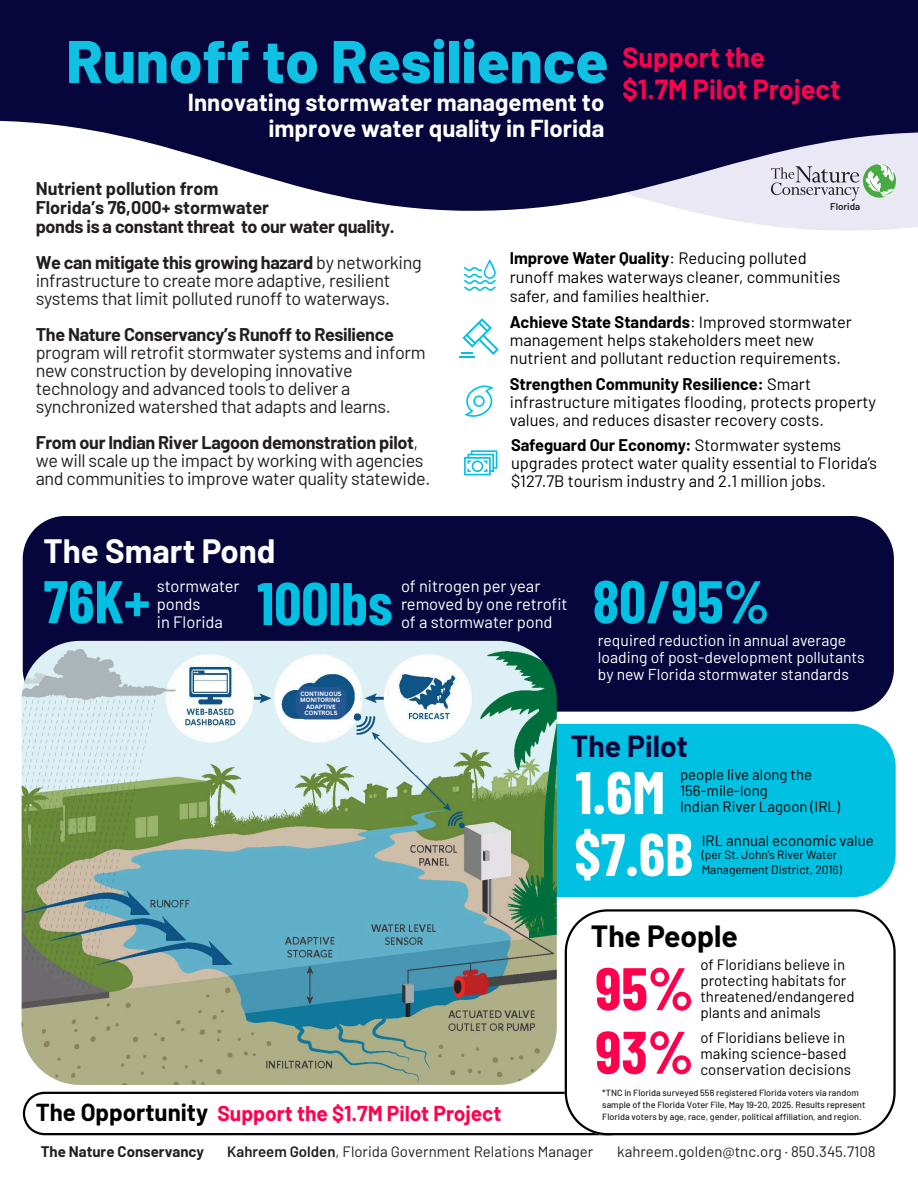
<style>
.page{position:relative;width:918px;height:1188px;background:#fff}
.page>*{position:absolute;margin:0;border:0;box-sizing:border-box;transform-origin:0 0}
.t1{font:800 60px "Barlow";color:#0fc1e3}
.t2{font:700 60px "Barlow Condensed";color:#01c1e3}
.t3{font:700 60px "Barlow Condensed";color:#fff}
.t4{font:700 60px "Barlow Condensed";color:#ff004d}
.t5{font:700 33px "Barlow";color:#fff}
.t6{font:700 30px "Barlow";color:#000}
.t7{font:700 30px "Barlow";color:#06063d}
.t8{font:700 27px/31.5px "Barlow";color:#ff004d}
.t9{font:700 24px/25.8px "Barlow";color:#fff;text-align:right}
.t10{font:700 24px "Barlow";color:#000}
.t11{font:700 21px "Barlow";color:#ff004d}
.t12{font:18px/18px "Barlow";letter-spacing:-.02em;color:#231f20}
.t13{font:700 18px "Barlow";color:#231f20}
.t14{font:700 18px "Barlow";letter-spacing:-.02em;color:#231f20}
.t15{font:16.5px/18px "Barlow";color:#000}
.t16{font:16.5px/18px "Barlow";color:#fff}
.t17{font:15.75px/16.8px "Barlow";color:#fff}
.t18{font:15px/15.8px "Barlow";color:#000}
.t19{font:15px "Barlow";color:#231f20}
.t20{font:700 15px "Barlow";color:#231f20}
.t21{font:12px/15px "Barlow";color:#000}
.t22{font:600 9.75px "Barlow";color:#231f20}
.t23{font:500 9px/12px "Barlow";color:#231f20}
.t24{font:700 6px/6.4px "Canva Sans";color:#fff;text-align:center}
.s1{font-weight:700}
.s2{font-weight:600}
</style>
<div class="page">
<svg style="left:0;top:0;width:918px;height:231px;fill:#06063d"></svg>
<div style="left:23px;top:516px;width:871px;height:196px;background:#06063d"></div>
<div style="left:502px;top:724px;width:394px;height:173px;background:#01c1e3"></div>
<svg style="left:23px;top:1092px;width:542px;height:43px"></svg>
<svg style="left:565px;top:909px;width:330px;height:226px"></svg>
<svg style="left:464px;top:385px;width:30px;height:32px"></svg>
<svg style="left:459px;top:318px;width:40px;height:40px"></svg>
<svg style="left:464px;top:450px;width:33px;height:25px"></svg>
<svg style="left:464px;top:259px;width:32px;height:32px"></svg>
<img style="left:771px;top:165px;width:125px;height:36px">
<img style="left:22px;top:641px;width:534px;height:444px;border-radius:58px">
<div style="left:296px;top:687px;width:50px;height:32px;background:#245792;border-radius:10px"></div>
<p class="t1" style="left:66px;top:23px;width:544px">Runoff to Resilience</p>
<h2 class="t9" style="left:188px;top:88px;width:418px">Innovating stormwater management to improve water quality in Florida</h2>
<p class="t8" style="left:622px;top:41px;width:219px">Support the<br>$1.7M Pilot Project</p>
<p class="t13" style="left:36px;top:177px;width:184px">Nutrient pollution from</p>
<p class="t13" style="left:36px;top:196px;width:235px">Florida’s 76,000+ stormwater</p>
<h1 class="t14" style="left:36px;top:215px;width:360px">ponds is a constant threat to our water quality.</h1>
<p class="t12" style="left:36px;top:253px;width:388px"><span class="s1">We can mitigate this growing hazard</span> by networking infrastructure to create more adaptive, resilient systems that limit polluted runoff to waterways.</p>
<p class="t12" style="left:36px;top:325px;width:391px"><span class="s1">The Nature Conservancy’s Runoff to Resilience </span>program will retrofit stormwater systems and inform new construction by developing innovative technology and advanced tools to deliver a synchronized watershed that adapts and learns.</p>
<h3 class="t12" style="left:36px;top:433px;width:396px"><span class="s1">From our Indian River Lagoon demonstration pilot</span>, we will scale up the impact by working with agencies and communities to improve water quality statewide.</h3>
<p class="t5" style="left:43px;top:530px;width:234px">The Smart Pond</p>
<p class="t22" style="left:830px;top:200px;width:31px">Florida</p>
<p class="t15" style="left:510px;top:247px;width:332px;line-height:19.2px"><span class="s1">Improve Water Quality</span>: Reducing polluted runoff makes waterways cleaner, communities safer, and families healthier.</p>
<p class="t15" style="left:510px;top:313px;width:344px"><span class="s1">Achieve State Standards</span>: Improved stormwater management helps stakeholders meet new nutrient and pollutant reduction requirements.</p>
<p class="t15" style="left:510px;top:374px;width:368px"><span class="s1">Strengthen Community Resilience:</span> Smart infrastructure mitigates flooding, protects property values, and reduces disaster recovery costs.</p>
<p class="t15" style="left:511px;top:436px;width:368px"><span class="s1">Safeguard Our Economy:</span> Stormwater systems upgrades protect water quality essential to Florida’s $127.7B tourism industry and 2.1 million jobs.</p>
<p class="t2" style="left:44px;top:563px;width:108px">76K+</p>
<p class="t16" style="left:157px;top:576px;width:84px">stormwater</p>
<p class="t16" style="left:157px;top:594px;width:45px">ponds</p>
<p class="t16" style="left:157px;top:612px;width:68px">in Florida</p>
<p class="t2" style="left:257px;top:565px;width:137px">100lbs</p>
<p class="t16" style="left:401px;top:576px;width:168px">of nitrogen per year removed by one retrofit</p>
<p class="t16" style="left:401px;top:612px;width:153px">of a stormwater pond</p>
<p class="t24" style="left:300px;top:690px;width:43px">CONTINUOUS<br>MONITORING<br>ADAPTIVE<br>CONTROLS</p>
<p class="t2" style="left:593px;top:563px;width:178px">80/95%</p>
<p class="t17" style="left:598px;top:631px;width:269px">required reduction in annual average loading of post-development pollutants by new Florida stormwater standards</p>
<h1 class="t7" style="left:571px;top:727px;width:118px">The Pilot</h1>
<p class="t3" style="left:575px;top:754px;width:91px">1.6M</p>
<p class="t18" style="left:680px;top:766px;width:133px">people live along the</p>
<p class="t18" style="left:680px;top:782px;width:89px">156-mile-long</p>
<p class="t18" style="left:680px;top:798px;width:161px">Indian River Lagoon (IRL)</p>
<h3 class="t18" style="left:702px;top:832px;width:174px">IRL annual economic value</h3>
<p class="t3" style="left:574px;top:816px;width:121px">$7.6B</p>
<p class="t21" style="left:702px;top:847px;width:142px">(per St. John’s River Water<br>Management District, 2016)</p>
<p class="t6" style="left:591px;top:917px;width:149px">The People</p>
<h3 class="t10" style="left:36px;top:1097px;width:174px">The Opportunity</h3>
<h2 class="t11" style="left:217px;top:1100px;width:286px">Support the $1.7M Pilot Project</h2>
<p class="t18" style="left:700px;top:957px;width:156px">of Floridians believe in protecting habitats for threatened/endangered plants and animals</p>
<p class="t18" style="left:700px;top:1029px;width:152px">of Floridians believe in making science-based conservation decisions</p>
<p class="t4" style="left:595px;top:950px;width:100px">95%</p>
<h2 class="t4" style="left:595px;top:1014px;width:100px">93%</h2>
<p class="t23" style="left:602px;top:1086px;width:265px">*TNC in Florida surveyed 556 registered Florida voters via random sample of the Florida Voter File, May 19-20, 2025. Results represent<br>Florida voters by age, race, gender, political affiliation, and region.</p>
<h4 class="t20" style="left:41px;top:1142px;width:165px">The Nature Conservancy</h4>
<p class="t19" style="left:227px;top:1142px;width:368px"><span class="s2">Kahreem Golden</span>, Florida Government Relations Manager</p>
<h5 class="t19" style="left:617px;top:1142px;width:260px">kahreem.golden@tnc.org · 850.345.7108</h5>
</div>
